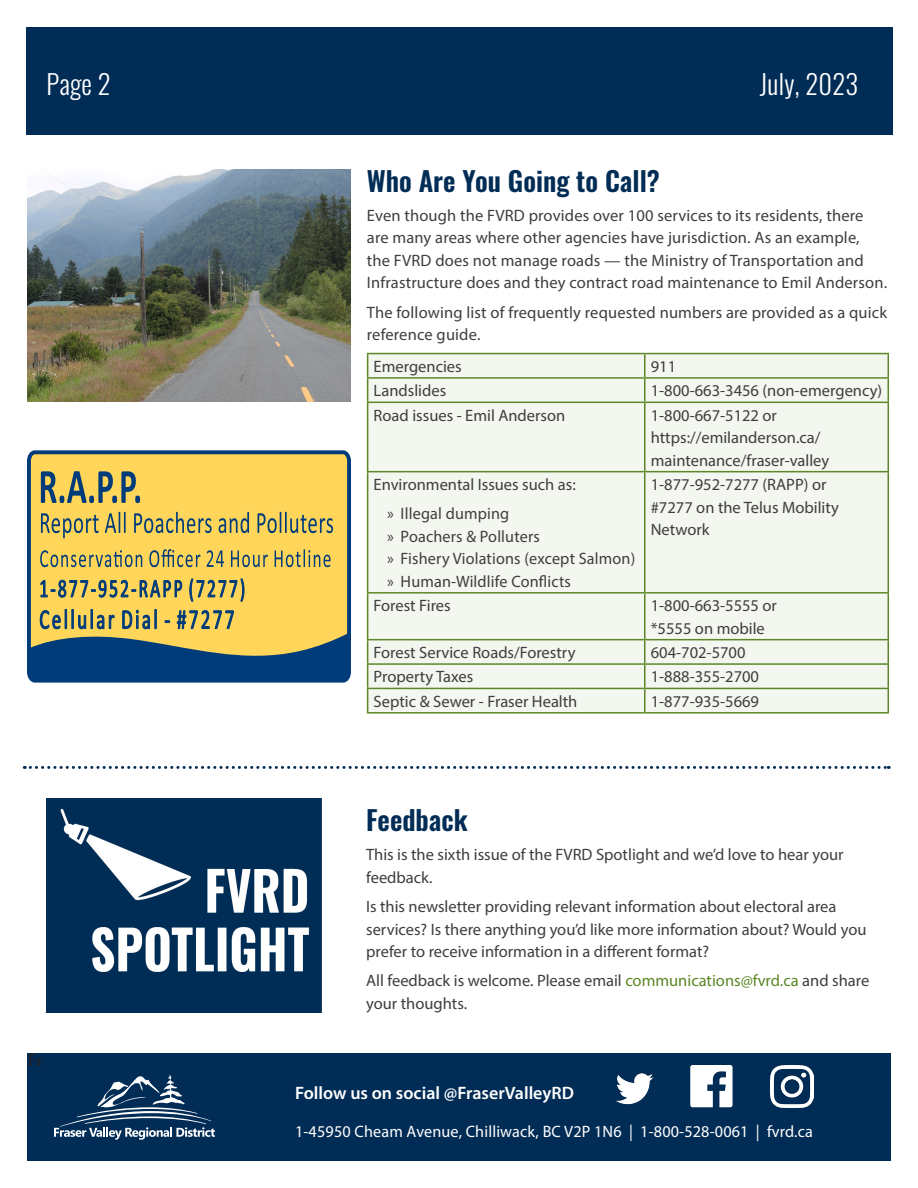
<style>
.page{position:relative;width:918px;height:1188px;background:#fff}
.page>*{position:absolute;margin:0;border:0;box-sizing:border-box;transform-origin:0 0}
.Heading_1{font:600 27px "Oswald";color:#002c55}
.Table_text{font:300 27px "Oswald";letter-spacing:.01em;color:#fff}
.t1{font:600 18px "Myriad Pro";color:#fff}
.t2{font:18px "Minion Pro";color:#231f20}
.Body_Text{font:16.5px/22.5px "Myriad Pro";color:#3e3e3f}
.Table_text-2{font:16.5px "Myriad Pro";letter-spacing:.01em;color:#fff}
.s1{color:#5c8727}
</style>
<div class="page">
<div style="left:26px;top:27px;width:867px;height:108px;background:#002c55"></div>
<div style="left:27px;top:1053px;width:864px;height:108px;background:#002c55"></div>
<svg style="left:24px;top:766px;width:865px;height:3px"></svg>
<svg style="left:54px;top:1074px;width:161px;height:66px"></svg>
<div style="left:368px;top:354px;width:520px;height:358px;background:#f3f7ef"></div>
<hr style="left:367px;top:353px;width:278px;height:1px;background:#5c8727">
<hr style="left:645px;top:353px;width:244px;height:1px;background:#5c8727">
<hr style="left:644px;top:354px;width:2px;height:23px;background:#5c8727">
<hr style="left:367px;top:377px;width:278px;height:2px;background:#5c8727">
<svg style="left:367px;top:354px;width:1px;height:48px"></svg>
<hr style="left:645px;top:377px;width:244px;height:2px;background:#5c8727">
<hr style="left:644px;top:379px;width:2px;height:23px;background:#5c8727">
<svg style="left:888px;top:354px;width:1px;height:48px"></svg>
<hr style="left:367px;top:402px;width:278px;height:1px;background:#5c8727">
<hr style="left:367px;top:403px;width:1px;height:68px;background:#5c8727">
<hr style="left:645px;top:402px;width:244px;height:1px;background:#5c8727">
<hr style="left:644px;top:403px;width:2px;height:68px;background:#5c8727">
<hr style="left:888px;top:403px;width:1px;height:68px;background:#5c8727">
<hr style="left:367px;top:471px;width:278px;height:1px;background:#5c8727">
<hr style="left:367px;top:472px;width:1px;height:120px;background:#5c8727">
<hr style="left:645px;top:471px;width:244px;height:1px;background:#5c8727">
<hr style="left:644px;top:472px;width:2px;height:120px;background:#5c8727">
<hr style="left:888px;top:472px;width:1px;height:120px;background:#5c8727">
<hr style="left:367px;top:592px;width:278px;height:2px;background:#5c8727">
<hr style="left:367px;top:594px;width:1px;height:45px;background:#5c8727">
<hr style="left:645px;top:592px;width:244px;height:2px;background:#5c8727">
<hr style="left:644px;top:594px;width:2px;height:45px;background:#5c8727">
<hr style="left:888px;top:594px;width:1px;height:45px;background:#5c8727">
<hr style="left:367px;top:639px;width:278px;height:1px;background:#5c8727">
<hr style="left:645px;top:639px;width:244px;height:1px;background:#5c8727">
<hr style="left:644px;top:640px;width:2px;height:23px;background:#5c8727">
<hr style="left:367px;top:663px;width:278px;height:2px;background:#5c8727">
<hr style="left:645px;top:663px;width:244px;height:2px;background:#5c8727">
<hr style="left:644px;top:665px;width:2px;height:23px;background:#5c8727">
<hr style="left:367px;top:688px;width:278px;height:1px;background:#5c8727">
<svg style="left:367px;top:640px;width:1px;height:72px"></svg>
<hr style="left:645px;top:688px;width:244px;height:1px;background:#5c8727">
<hr style="left:644px;top:689px;width:2px;height:23px;background:#5c8727">
<svg style="left:888px;top:640px;width:1px;height:72px"></svg>
<hr style="left:367px;top:712px;width:278px;height:2px;background:#5c8727">
<hr style="left:645px;top:712px;width:244px;height:2px;background:#5c8727">
<img style="left:27px;top:170px;width:324px;height:232px">
<svg style="left:27px;top:450px;width:324px;height:233px;background:#e1c45e"></svg>
<svg style="left:41px;top:471px;width:99px;height:32px;background:#9a9865"></svg>
<svg style="left:41px;top:513px;width:58px;height:25px"></svg>
<svg style="left:105px;top:512px;width:21px;height:21px"></svg>
<svg style="left:134px;top:512px;width:78px;height:21px;background:#baac61"></svg>
<svg style="left:219px;top:512px;width:30px;height:21px"></svg>
<svg style="left:258px;top:512px;width:75px;height:21px;background:#b9ab61"></svg>
<svg style="left:40px;top:550px;width:102px;height:17px;background:#beae61"></svg>
<svg style="left:149px;top:549px;width:51px;height:18px"></svg>
<svg style="left:207px;top:550px;width:17px;height:17px"></svg>
<svg style="left:231px;top:550px;width:37px;height:17px"></svg>
<svg style="left:275px;top:549px;width:56px;height:18px"></svg>
<svg style="left:29px;top:579px;width:320px;height:101px;background:#929466"></svg>
<img style="left:616px;top:1073px;width:38px;height:32px">
<svg style="left:690px;top:1065px;width:43px;height:42px"></svg>
<img style="left:771px;top:1065px;width:42px;height:42px">
<img style="left:46px;top:799px;width:275px;height:214px">
<p class="Table_text" style="left:46px;top:60px;width:66px">Page 2</p>
<p class="Table_text" style="left:760px;top:60px;width:100px">July, 2023</p>
<p class="Heading_1" style="left:367px;top:166px;width:295px">Who Are You Going to Call?</p>
<p class="Body_Text" style="left:367px;top:204px;width:522px">Even though the FVRD provides over 100 services to its residents, there are many areas where other agencies have jurisdiction. As an example,<br>the FVRD does not manage roads — the Ministry of Transportation and Infrastructure does and they contract road maintenance to Emil Anderson.</p>
<p class="Body_Text" style="left:367px;top:301px;width:522px">The following list of frequently requested numbers are provided as a quick reference guide.</p>
<p class="Body_Text" style="left:374px;top:355px;width:90px">Emergencies</p>
<p class="Body_Text" style="left:651px;top:355px;width:27px">911</p>
<p class="Body_Text" style="left:374px;top:379px;width:74px">Landslides</p>
<p class="Body_Text" style="left:651px;top:379px;width:233px">1-800-663-3456 (non-emergency)</p>
<p class="Body_Text" style="left:374px;top:404px;width:193px">Road issues - Emil Anderson</p>
<p class="Body_Text" style="left:651px;top:404px;width:180px">1-800-667-5122 or https://emilanderson.ca/ maintenance/fraser-valley</p>
<p class="Body_Text" style="left:374px;top:473px;width:204px">Environmental Issues such as:</p>
<p class="Body_Text" style="left:387px;top:502px;width:124px">» Illegal dumping</p>
<p class="Body_Text" style="left:387px;top:525px;width:154px">» Poachers &amp; Polluters</p>
<p class="Body_Text" style="left:387px;top:547px;width:250px">» Fishery Violations (except Salmon)</p>
<p class="Body_Text" style="left:387px;top:570px;width:185px">» Human-Wildlife Conflicts</p>
<p class="Body_Text" style="left:651px;top:473px;width:190px">1-877-952-7277 (RAPP) or #7277 on the Telus Mobility<br>Network</p>
<p class="Body_Text" style="left:374px;top:594px;width:79px">Forest Fires</p>
<p class="Body_Text" style="left:651px;top:594px;width:128px">1-800-663-5555 or *5555 on mobile</p>
<p class="Body_Text" style="left:374px;top:641px;width:203px">Forest Service Roads/Forestry</p>
<p class="Body_Text" style="left:651px;top:641px;width:96px">604-702-5700</p>
<p class="Body_Text" style="left:374px;top:665px;width:101px">Property Taxes</p>
<p class="Body_Text" style="left:651px;top:665px;width:110px">1-888-355-2700</p>
<p class="Body_Text" style="left:374px;top:690px;width:205px">Septic &amp; Sewer - Fraser Health</p>
<p class="Body_Text" style="left:651px;top:690px;width:110px">1-877-935-5669</p>
<p class="t2" style="left:27px;top:1048px;width:17px">Fr</p>
<p class="Heading_1" style="left:366px;top:806px;width:103px">Feedback</p>
<p class="Body_Text" style="left:366px;top:843px;width:479px">This is the sixth issue of the FVRD Spotlight and we’d love to hear your feedback.</p>
<p class="Body_Text" style="left:366px;top:895px;width:502px">Is this newsletter providing relevant information about electoral area services? Is there anything you’d like more information about? Would you prefer to receive information in a different format?</p>
<p class="Body_Text" style="left:366px;top:969px;width:505px">All feedback is welcome. Please email <span class="s1">communications@fvrd.ca</span> and share your thoughts.</p>
<p class="t1" style="left:295px;top:1081px;width:281px">Follow us on social @FraserValleyRD</p>
<p class="Table_text-2" style="left:295px;top:1122px;width:519px">1-45950 Cheam Avenue, Chilliwack, BC V2P 1N6 | 1-800-528-0061 | fvrd.ca</p>
</div>
